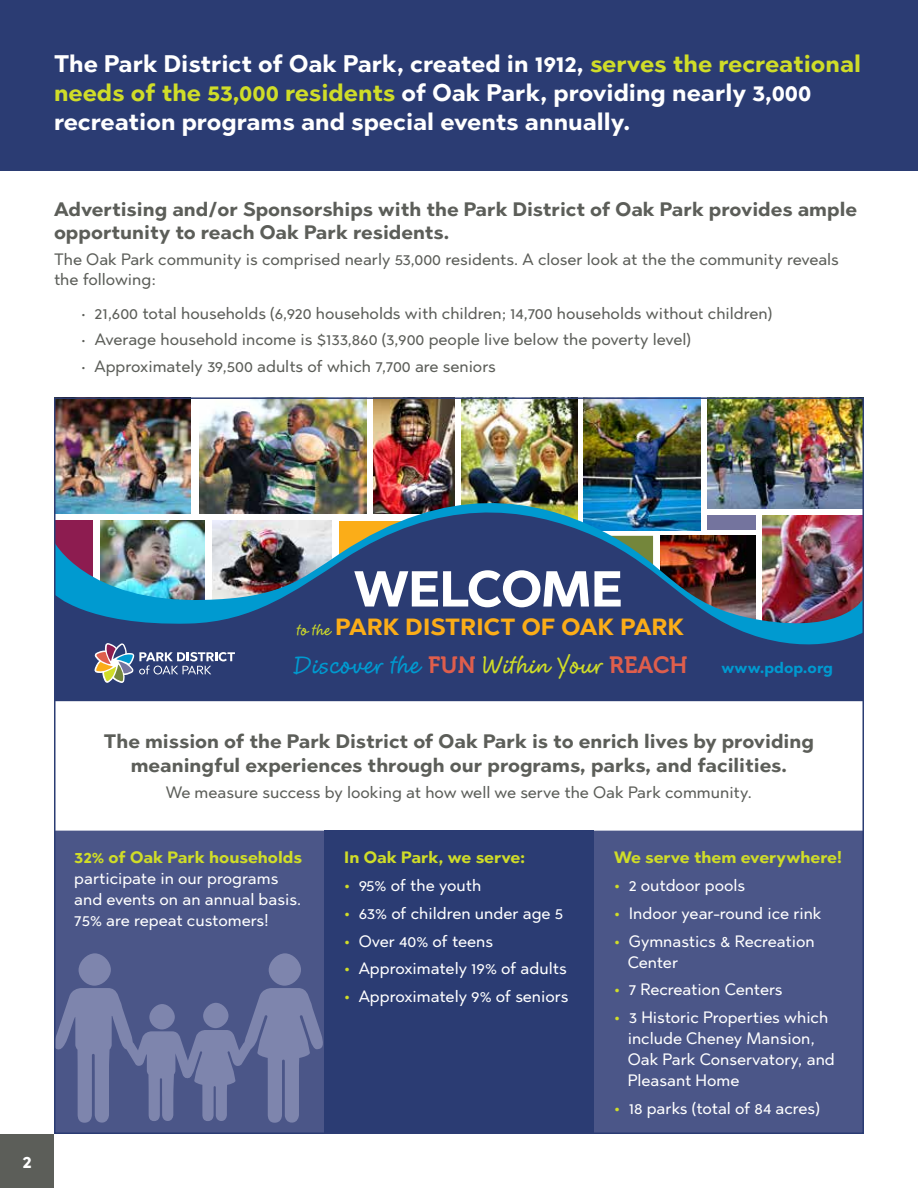
<style>
.page{position:relative;width:918px;height:1188px;background:#fff}
.page>*{position:absolute;margin:0;border:0;box-sizing:border-box;transform-origin:0 0}
.t1{font:700 50.4px "Abrade";letter-spacing:-.01em;color:#fff}
.t2{font:700 24px/28.8px "Abrade";color:#fff}
.t3{font:700 23.4px "Cluff Hmk";color:#009ad0}
.t4{font:700 23.4px "Abrade";letter-spacing:.01em;color:#fbad18}
.t5{font:700 19.5px/23.4px "Abrade";color:#5c5e59;text-align:center}
.t6{font:700 18px "Abrade";color:#fff}
.t7{font:16.5px/21px "Abrade";color:#fff}
.t8{font:16.5px/19.8px "Abrade";color:#5c5e59}
.t9{font:700 16.5px "Abrade";color:#d0dd28}
.t10{font:700 15.3px "Abrade";color:#009ad0}
.s1{color:#d0dd28}
.s2{font-family:"Cluff Hmk";font-size:14.7px;color:#d0dd28}
.s3{font-family:"Museo 700";font-weight:400;color:#df5e4c}
.s4{font-weight:700;color:#d0dd28}
</style>
<div class="page">
<div style="left:0;top:0;width:918px;height:171px;background:#2b3c73"></div>
<div style="left:57px;top:831px;width:804px;height:300px;background:#4b5688"></div>
<div style="left:324px;top:831px;width:270px;height:303px;background:#2b3c73"></div>
<img style="left:199px;top:400px;width:167px;height:82px">
<img style="left:584px;top:400px;width:116px;height:82px">
<img style="left:707px;top:400px;width:154px;height:82px">
<img style="left:461px;top:400px;width:116px;height:82px">
<img style="left:373px;top:400px;width:81px;height:82px">
<img style="left:57px;top:400px;width:134px;height:82px">
<img style="left:57px;top:482px;width:804px;height:16px">
<img style="left:57px;top:498px;width:804px;height:203px">
<svg style="left:95px;top:643px;width:140px;height:40px;background:#5d6789"></svg>
<div style="left:269px;top:953px;width:32px;height:33px;background:#7e85ad;border-radius:50%"></div>
<div style="left:79px;top:953px;width:32px;height:33px;background:#7e85ad;border-radius:50%"></div>
<svg style="left:57px;top:988px;width:267px;height:135px;background:#656e9b"></svg>
<div style="left:0;top:1134px;width:54px;height:54px;background:#5c5e59"></div>
<h2 class="t2" style="left:54px;top:49px;width:809px">The Park District of Oak Park, created in 1912, <span class="s1">serves the recreational needs of the 53,000 residents</span> of Oak Park, providing nearly 3,000 recreation programs and special events annually.</h2>
<p class="t5" style="left:54px;top:197px;width:804px;text-align:left">Advertising and/or Sponsorships with the Park District of Oak Park provides ample opportunity to reach Oak Park residents.</p>
<p class="t8" style="left:54px;top:249px;width:787px">The Oak Park community is comprised nearly 53,000 residents. A closer look at the the community reveals the following:</p>
<p class="t8" style="left:81px;top:303px;width:693px">• 21,600 total households (6,920 households with children; 14,700 households without children)</p>
<p class="t8" style="left:81px;top:329px;width:611px">• Average household income is $133,860 (3,900 people live below the poverty level)</p>
<p class="t8" style="left:81px;top:356px;width:416px">• Approximately 39,500 adults of which 7,700 are seniors</p>
<p class="t6" style="left:22px;top:1149px;width:11px">2</p>
<h1 class="t1" style="left:354px;top:555px;width:270px">WELCOME</h1>
<h3 class="t4" style="left:296px;top:612px;width:390px"><span class="s2">to the</span> PARK DISTRICT OF OAK PARK</h3>
<h3 class="t3" style="left:293px;top:651px;width:397px">Discover the <span class="s3">FUN</span> <span class="s1">Within Your</span> <span class="s3">REACH</span></h3>
<p class="t10" style="left:721px;top:658px;width:113px">www.pdop.org</p>
<p class="t5" style="left:104px;top:729px;width:712px">The mission of the Park District of Oak Park is to enrich lives by providing meaningful experiences through our programs, parks, and facilities.</p>
<p class="t8" style="left:166px;top:782px;width:588px">We measure success by looking at how well we serve the Oak Park community.</p>
<p class="t9" style="left:74px;top:846px;width:229px">32% of Oak Park households</p>
<p class="t7" style="left:74px;top:868px;width:229px">participate in our programs and events on an annual basis.<br>75% are repeat customers!</p>
<p class="t9" style="left:344px;top:847px;width:183px">In Oak Park, we serve:</p>
<p class="t7" style="left:344px;top:874px;width:139px"><span class="s4">•</span> 95% of the youth</p>
<p class="t7" style="left:344px;top:902px;width:221px"><span class="s4">•</span> 63% of children under age 5</p>
<p class="t7" style="left:344px;top:930px;width:150px"><span class="s4">•</span> Over 40% of teens</p>
<p class="t7" style="left:344px;top:958px;width:224px"><span class="s4">•</span> Approximately 19% of adults</p>
<p class="t7" style="left:344px;top:985px;width:226px"><span class="s4">•</span> Approximately 9% of seniors</p>
<p class="t9" style="left:614px;top:847px;width:229px">We serve them everywhere!</p>
<p class="t7" style="left:614px;top:874px;width:133px"><span class="s4">•</span> 2 outdoor pools</p>
<p class="t7" style="left:614px;top:902px;width:209px"><span class="s4">•</span> Indoor year-round ice rink</p>
<p class="t7" style="left:628px;top:930px;width:189px;text-indent:-13px"><span class="s4">•</span> Gymnastics &amp; Recreation<br>Center</p>
<p class="t7" style="left:614px;top:979px;width:170px"><span class="s4">•</span> 7 Recreation Centers</p>
<p class="t7" style="left:628px;top:1006px;width:209px;text-indent:-13px"><span class="s4">•</span> 3 Historic Properties which include Cheney Mansion,<br>Oak Park Conservatory, and<br>Pleasant Home</p>
<p class="t7" style="left:614px;top:1097px;width:207px"><span class="s4">•</span> 18 parks (total of 84 acres)</p>
</div>
